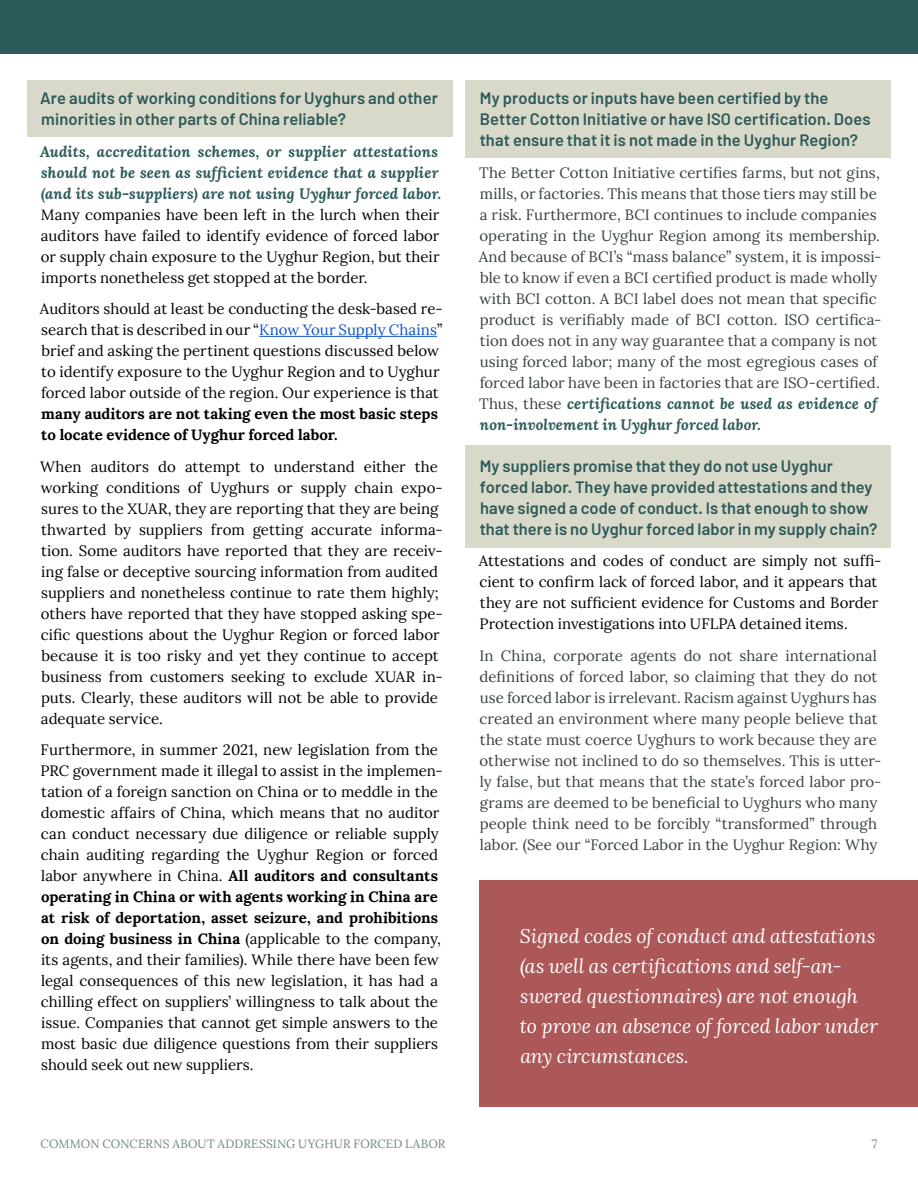
<style>
.page{position:relative;width:918px;height:1188px;background:#fff}
.page>*{position:absolute;margin:0;border:0;box-sizing:border-box;transform-origin:0 0}
.Pull_Quote_Sm{font:italic 19.5px/30px "Lora";color:#fff}
.H3_Questions{font:600 16.5px/21px "Barlow";letter-spacing:.005em;color:#2d5a5a}
.Body{font:15px/21px "Lora";color:#000}
.Body-2{font:15px/21px "Lora";letter-spacing:.005em;color:#37413c}
.t1{font:12px "Lora";letter-spacing:.01em;color:#718781}
.s1{font-weight:700;font-style:italic;color:#2d5a5a}
.s2{color:#15c}
.s3{font-weight:700}
</style>
<div class="page">
<div style="left:0;top:0;width:918px;height:54px;background:#2d5a5a"></div>
<div style="left:27px;top:80px;width:425px;height:57px;background:#d9d9c9"></div>
<div style="left:466px;top:445px;width:425px;height:103px;background:#d9d9c9"></div>
<div style="left:466px;top:80px;width:425px;height:78px;background:#d9d9c9"></div>
<hr style="left:259px;top:336px;width:178px;height:1px;background:#15c">
<div style="left:479px;top:880px;width:439px;height:227px;background:#ac5858"></div>
<p class="H3_Questions" style="left:40px;top:88px;width:399px">Are audits of working conditions for Uyghurs and other minorities in other parts of China reliable?</p>
<p class="Body" style="left:40px;top:140px;width:403px"><span class="s1">Audits, accreditation schemes, or supplier attestations should not be seen as sufficient evidence that a supplier (and its sub-suppliers) are not using Uyghur forced labor.<br></span>Many companies have been left in the lurch when their auditors have failed to identify evidence of forced labor or supply chain exposure to the Uyghur Region, but their imports nonetheless get stopped at the border.</p>
<p class="Body" style="left:40px;top:297px;width:404px">Auditors should at least be conducting the desk-based re&shy;search that is described in our “<span class="s2">Know Your Supply Chains</span>” brief and asking the pertinent questions discussed below to identify exposure to the Uyghur Region and to Uyghur forced labor outside of the region. Our experience is that <span class="s3">many auditors are not taking even the most basic steps to locate evidence of Uyghur forced labor.</span></p>
<p class="Body" style="left:40px;top:455px;width:404px">When auditors do attempt to understand either the working conditions of Uyghurs or supply chain expo&shy;sures to the XUAR, they are reporting that they are being thwarted by suppliers from getting accurate informa&shy;tion. Some auditors have reported that they are receiv&shy;ing false or deceptive sourcing information from audited suppliers and nonetheless continue to rate them highly; others have reported that they have stopped asking spe&shy;cific questions about the Uyghur Region or forced labor because it is too risky and yet they continue to accept business from customers seeking to exclude XUAR in&shy;puts. Clearly, these auditors will not be able to provide adequate service.</p>
<p class="Body" style="left:41px;top:738px;width:404px">Furthermore, in summer 2021, new legislation from the PRC government made it illegal to assist in the implemen&shy;tation of a foreign sanction on China or to meddle in the domestic affairs of China, which means that no auditor can conduct necessary due diligence or reliable supply chain auditing regarding the Uyghur Region or forced labor anywhere in China. <span class="s3">All auditors and consultants operating in China or with agents working in China are at risk of deportation, asset seizure, and prohibitions on doing business in China</span> (applicable to the company, its agents, and their families). While there have been few legal consequences of this new legislation, it has had a chilling effect on suppliers’ willingness to talk about the issue. Companies that cannot get simple answers to the most basic due diligence questions from their suppliers should seek out new suppliers.</p>
<p class="H3_Questions" style="left:480px;top:88px;width:392px">My products or inputs have been certified by the<br>Better Cotton Initiative or have ISO certification. Does that ensure that it is not made in the Uyghur Region?</p>
<p class="Body-2" style="left:479px;top:161px;width:404px">The Better Cotton Initiative certifies farms, but not gins, mills, or factories. This means that those tiers may still be a risk. Furthermore, BCI continues to include companies operating in the Uyghur Region among its membership.<br>And because of BCI’s “mass balance” system, it is impossi&shy;ble to know if even a BCI certified product is made wholly with BCI cotton. A BCI label does not mean that specific product is verifiably made of BCI cotton. ISO certifica&shy;tion does not in any way guarantee that a company is not using forced labor; many of the most egregious cases of forced labor have been in factories that are ISO-certified.<br>Thus, these <span class="s1">certifications cannot be used as evidence of non-involvement in Uyghur forced labor.</span></p>
<p class="H3_Questions" style="left:480px;top:455px;width:399px">My suppliers promise that they do not use Uyghur forced labor. They have provided attestations and they have signed a code of conduct. Is that enough to show that there is no Uyghur forced labor in my supply chain?</p>
<p class="Body" style="left:479px;top:549px;width:404px">Attestations and codes of conduct are simply not suffi&shy;cient to confirm lack of forced labor, and it appears that they are not sufficient evidence for Customs and Border Protection investigations into UFLPA detained items.</p>
<p class="Body-2" style="left:479px;top:644px;width:404px">In China, corporate agents do not share international definitions of forced labor, so claiming that they do not use forced labor is irrelevant. Racism against Uyghurs has created an environment where many people believe that the state must coerce Uyghurs to work because they are otherwise not inclined to do so themselves. This is utter&shy;ly false, but that means that the state’s forced labor pro&shy;grams are deemed to be beneficial to Uyghurs who many people think need to be forcibly “transformed” through labor. (See our “Forced Labor in the Uyghur Region: Why</p>
<p class="Pull_Quote_Sm" style="left:520px;top:921px;width:360px">Signed codes of conduct and attestations (as well as certifications and self-an&shy;swered questionnaires) are not enough to prove an absence of forced labor under any circumstances.</p>
<p class="t1" style="left:40px;top:1134px;width:406px">COMMON CONCERNS ABOUT ADDRESSING UYGHUR FORCED LABOR</p>
<p class="t1" style="left:872px;top:1134px;width:7px">7</p>
</div>
